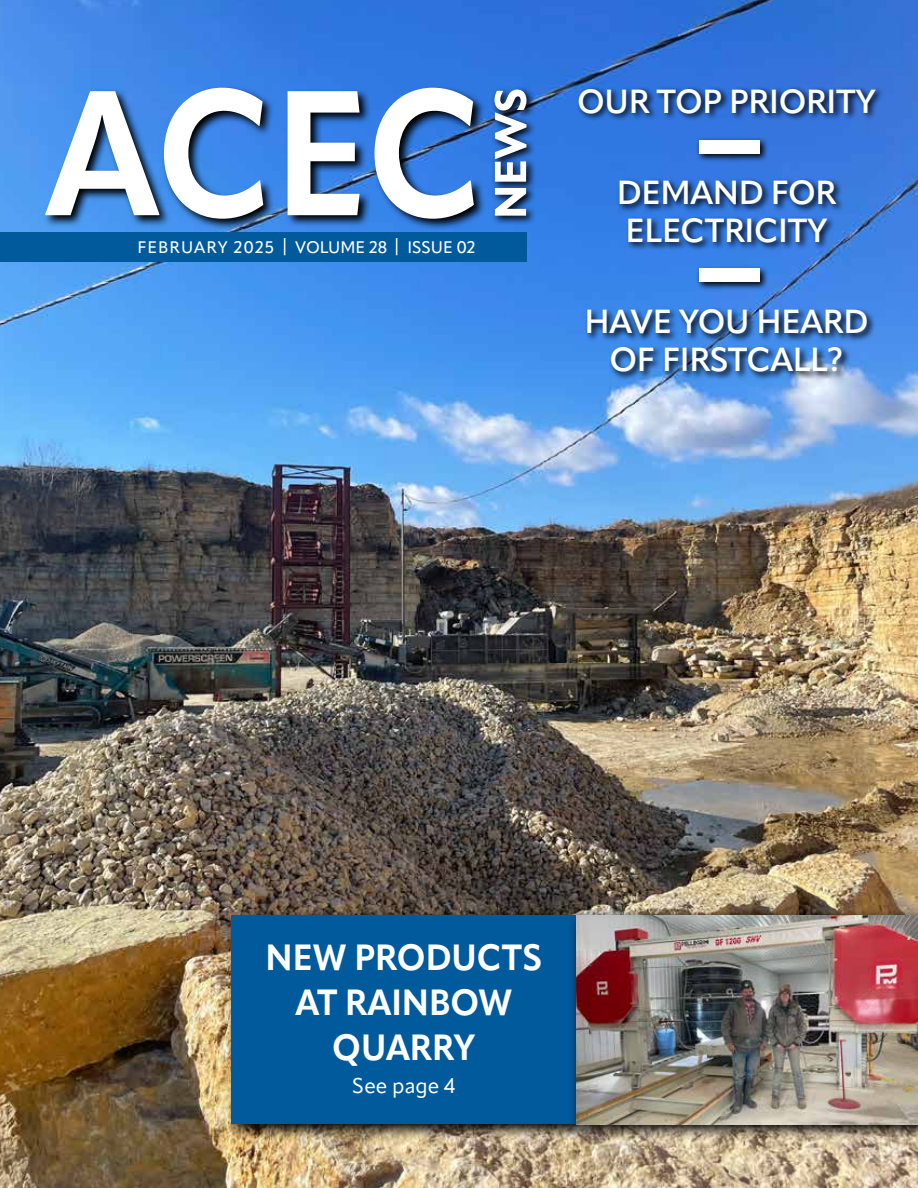
<style>
.page{position:relative;width:918px;height:1188px;background:#fff}
.page>*{position:absolute;margin:0;border:0;box-sizing:border-box;transform-origin:0 0}
.t1{font:700 175.2px "Apparat";color:#fff;scale:.93 1}
.t2{font:700 36px/45px "Apparat";color:#fff;text-align:center;scale:.95 1}
.t3{font:600 33px/37.5px "Apparat";letter-spacing:-.01em;color:#fff}
.t4{font:21px "Apparat";color:#fff}
.t5{font:500 16.5px "Apparat";letter-spacing:.015em;color:#fff}
</style>
<div class="page">
<img style="left:0;top:0;width:918px;height:1188px">
<svg style="left:576px;top:86px;width:308px;height:295px;background:#3470c8"></svg>
<svg style="left:696px;top:137px;width:73px;height:26px"></svg>
<div style="left:699px;top:140px;width:60px;height:14px;background:#fff"></div>
<svg style="left:696px;top:265px;width:73px;height:26px"></svg>
<div style="left:699px;top:268px;width:60px;height:14px;background:#fff"></div>
<img style="left:224px;top:908px;width:344px;height:233px">
<div style="left:232px;top:916px;width:344px;height:208px;background:#005a9c"></div>
<svg style="left:568px;top:908px;width:350px;height:233px;background:#71736c"></svg>
<img style="left:576px;top:916px;width:342px;height:208px">
<div style="left:0;top:232px;width:526px;height:30px;background:#005a9c"></div>
<svg style="left:43px;top:85px;width:443px;height:146px;background:#265592"></svg>
<svg style="left:491px;top:86px;width:45px;height:140px;background:#2a69c2"></svg>
<svg style="left:494px;top:90px;width:33px;height:126px"></svg>
<h1 class="t1" style="left:46px;top:47px;width:473px">ACEC</h1>
<p class="t5" style="left:137px;top:237px;width:339px">FEBRUARY 2025 | VOLUME 28 | ISSUE 02</p>
<p class="t3" style="left:577px;top:82px;width:300px">OUR TOP PRIORITY</p>
<p class="t3" style="left:617px;top:174px;width:221px">DEMAND FOR<br>ELECTRICITY</p>
<p class="t3" style="left:585px;top:303px;width:285px;text-align:center">HAVE YOU HEARD<br>OF FIRSTCALL?</p>
<p class="t2" style="left:266px;top:935px;width:293px">NEW PRODUCTS<br>AT RAINBOW<br>QUARRY</p>
<p class="t4" style="left:352px;top:1073px;width:105px">See page 4</p>
</div>
